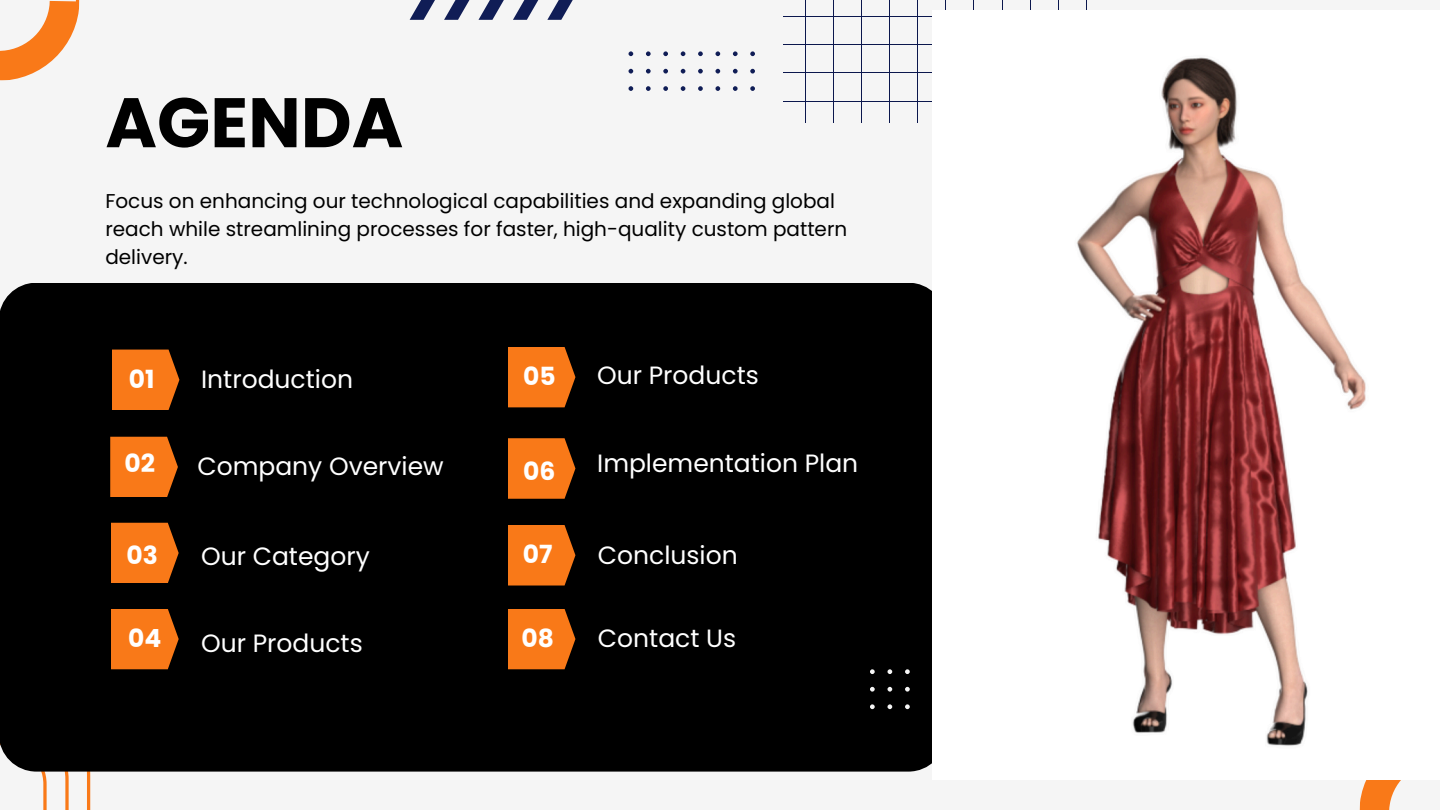
<style>
.page{position:relative;width:1440px;height:810px;background:#f5f5f5}
.page>*{position:absolute;margin:0;border:0;box-sizing:border-box;transform-origin:0 0}
.t1{font:700 70px "Poppins";color:#000}
.t2{font:25px "Poppins";color:#fff}
.t3{font:700 25px "Poppins";color:#fff}
.t4{font:20px/27.8px "Poppins";color:#000}
</style>
<div class="page">
<svg style="left:41px;top:772px;width:49px;height:38px"></svg>
<hr style="left:784px;top:17px;width:324px;height:1px;background:#0b174d">
<hr style="left:784px;top:45px;width:324px;height:1px;background:#0b174d">
<hr style="left:784px;top:73px;width:324px;height:1px;background:#0b174d">
<hr style="left:784px;top:101px;width:324px;height:1px;background:#0b174d">
<hr style="left:1086px;top:0;width:1px;height:123px;background:#0b174d">
<hr style="left:1058px;top:0;width:1px;height:123px;background:#0b174d">
<hr style="left:1030px;top:0;width:1px;height:123px;background:#0b174d">
<hr style="left:1002px;top:0;width:1px;height:123px;background:#0b174d">
<hr style="left:974px;top:0;width:1px;height:123px;background:#0b174d">
<hr style="left:946px;top:0;width:1px;height:123px;background:#0b174d">
<hr style="left:918px;top:0;width:1px;height:123px;background:#0b174d">
<hr style="left:890px;top:0;width:1px;height:123px;background:#0b174d">
<hr style="left:862px;top:0;width:1px;height:123px;background:#0b174d">
<hr style="left:834px;top:0;width:1px;height:123px;background:#0b174d">
<hr style="left:806px;top:0;width:1px;height:123px;background:#0b174d">
<div style="left:0;top:283px;width:932px;height:489px;background:#000"></div>
<svg style="left:508px;top:525px;width:67px;height:61px;background:#e46f16"></svg>
<svg style="left:111px;top:523px;width:68px;height:60px;background:#e46e15"></svg>
<svg style="left:112px;top:350px;width:67px;height:60px;background:#e67016"></svg>
<svg style="left:508px;top:347px;width:67px;height:60px;background:#e67016"></svg>
<svg style="left:508px;top:438px;width:67px;height:61px;background:#e46f16"></svg>
<svg style="left:110px;top:437px;width:68px;height:60px;background:#e46e15"></svg>
<svg style="left:629px;top:51px;width:4px;height:5px"></svg>
<svg style="left:646px;top:51px;width:5px;height:5px"></svg>
<svg style="left:663px;top:51px;width:5px;height:5px"></svg>
<svg style="left:681px;top:51px;width:4px;height:5px"></svg>
<svg style="left:698px;top:51px;width:5px;height:5px"></svg>
<svg style="left:715px;top:51px;width:5px;height:5px"></svg>
<svg style="left:733px;top:51px;width:5px;height:5px"></svg>
<svg style="left:750px;top:51px;width:5px;height:5px"></svg>
<svg style="left:629px;top:69px;width:4px;height:5px"></svg>
<svg style="left:646px;top:69px;width:5px;height:5px"></svg>
<svg style="left:663px;top:69px;width:5px;height:5px"></svg>
<svg style="left:681px;top:69px;width:4px;height:5px"></svg>
<svg style="left:698px;top:69px;width:5px;height:5px"></svg>
<svg style="left:715px;top:69px;width:5px;height:5px"></svg>
<svg style="left:733px;top:69px;width:5px;height:5px"></svg>
<svg style="left:750px;top:69px;width:5px;height:5px"></svg>
<svg style="left:629px;top:86px;width:4px;height:5px"></svg>
<svg style="left:646px;top:86px;width:5px;height:5px"></svg>
<svg style="left:663px;top:86px;width:5px;height:5px"></svg>
<svg style="left:681px;top:86px;width:4px;height:5px"></svg>
<svg style="left:698px;top:86px;width:5px;height:5px"></svg>
<svg style="left:715px;top:86px;width:5px;height:5px"></svg>
<svg style="left:733px;top:86px;width:5px;height:5px"></svg>
<svg style="left:750px;top:86px;width:5px;height:5px"></svg>
<svg style="left:0;top:0;width:80px;height:81px"></svg>
<svg style="left:870px;top:669px;width:5px;height:5px"></svg>
<svg style="left:887px;top:669px;width:5px;height:5px"></svg>
<svg style="left:905px;top:669px;width:5px;height:5px"></svg>
<svg style="left:870px;top:687px;width:5px;height:5px"></svg>
<svg style="left:887px;top:687px;width:5px;height:5px"></svg>
<svg style="left:905px;top:687px;width:5px;height:5px"></svg>
<svg style="left:870px;top:704px;width:5px;height:5px"></svg>
<svg style="left:887px;top:704px;width:5px;height:5px"></svg>
<svg style="left:905px;top:704px;width:5px;height:5px"></svg>
<svg style="left:410px;top:0;width:163px;height:20px"></svg>
<svg style="left:1359px;top:780px;width:42px;height:30px"></svg>
<svg style="left:508px;top:609px;width:67px;height:60px;background:#e67016"></svg>
<svg style="left:111px;top:609px;width:68px;height:60px;background:#e46e15"></svg>
<img style="left:932px;top:10px;width:434px;height:736px">
<p class="t1" style="left:105px;top:74px;width:299px">AGENDA</p>
<p class="t4" style="left:105px;top:187px;width:743px">Focus on enhancing our technological capabilities and expanding global reach while streamlining processes for faster, high-quality custom pattern delivery.</p>
<p class="t3" style="left:129px;top:362px;width:27px">01</p>
<h1 class="t2" style="left:201px;top:362px;width:153px">Introduction</h1>
<p class="t3" style="left:523px;top:358px;width:34px">05</p>
<p class="t2" style="left:597px;top:358px;width:163px">Our Products</p>
<p class="t3" style="left:125px;top:446px;width:32px">02</p>
<p class="t2" style="left:197px;top:449px;width:248px">Company Overview</p>
<p class="t3" style="left:523px;top:454px;width:34px">06</p>
<p class="t2" style="left:597px;top:446px;width:263px">Implementation Plan</p>
<p class="t3" style="left:126px;top:538px;width:33px">03</p>
<p class="t2" style="left:201px;top:539px;width:170px">Our Category</p>
<p class="t3" style="left:523px;top:537px;width:31px">07</p>
<p class="t2" style="left:598px;top:538px;width:141px">Conclusion</p>
<p class="t3" style="left:128px;top:621px;width:35px">04</p>
<p class="t2" style="left:201px;top:625px;width:163px">Our Products</p>
<p class="t3" style="left:522px;top:621px;width:34px">08</p>
<p class="t2" style="left:598px;top:621px;width:140px">Contact Us</p>
</div>
